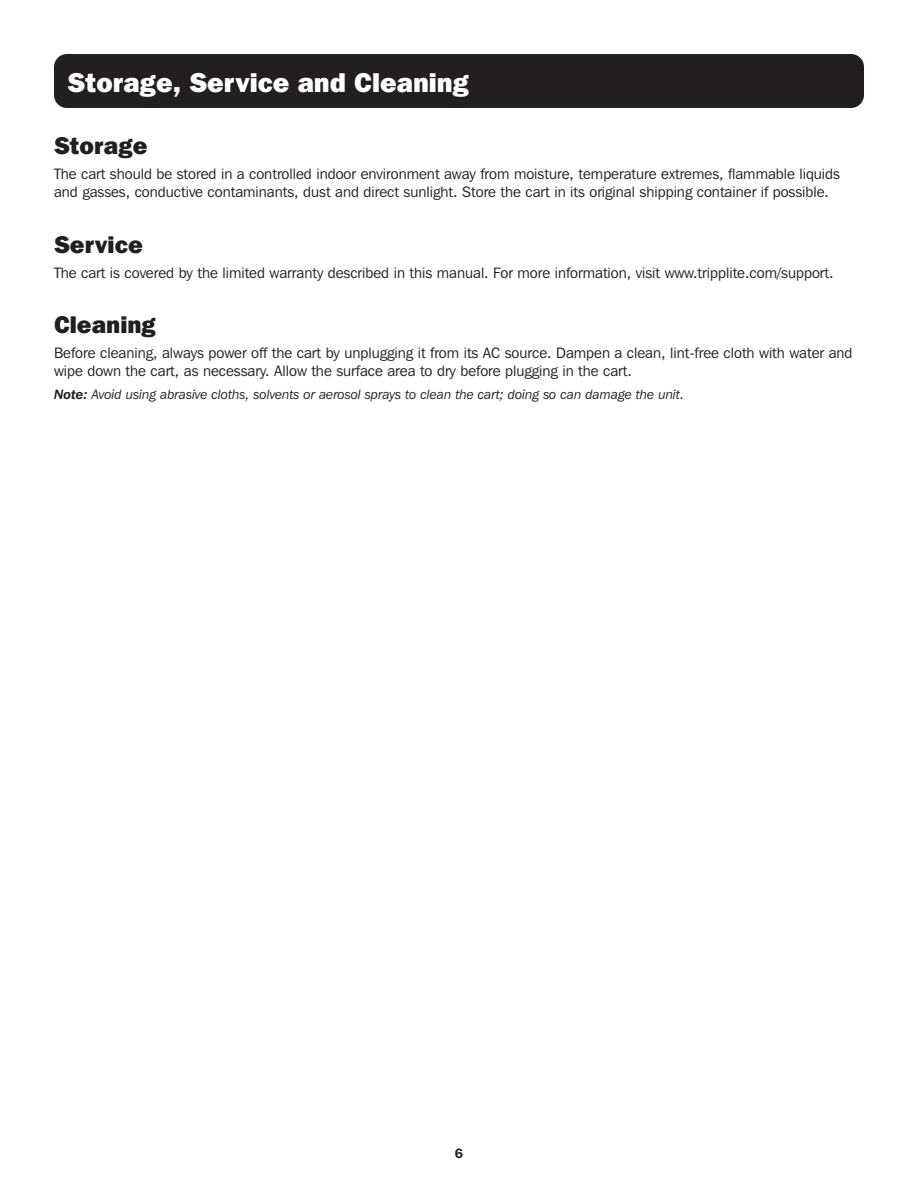
<style>
.page{position:relative;width:918px;height:1188px;background:#fff}
.page>*{position:absolute;margin:0;border:0;box-sizing:border-box;transform-origin:0 0}
.t1{font:800 27px "Franklin Gothic IT Cby BT";color:#fff}
.t2{font:800 24px "Franklin Gothic IT Cby BT";color:#231f20}
.t3{font:15px/18px "Franklin Gothic IT Cby BT";color:#231f20}
.t4{font:italic 13.5px "Franklin Gothic IT Cby BT";color:#231f20}
.t5{font:600 13.5px "Franklin Gothic IT Cby BT";color:#231f20}
.s1{font-weight:600}
</style>
<div class="page">
<div style="left:54px;top:54px;width:810px;height:54px;background:#231f20;border-radius:13px"></div>
<p class="t1" style="left:68px;top:65px;width:403px">Storage, Service and Cleaning</p>
<p class="t2" style="left:54px;top:131px;width:95px">Storage</p>
<p class="t3" style="left:54px;top:165px;width:788px">The cart should be stored in a controlled indoor environment away from moisture, temperature extremes, flammable liquids and gasses, conductive contaminants, dust and direct sunlight. Store the cart in its original shipping container if possible.</p>
<p class="t2" style="left:54px;top:229px;width:90px">Service</p>
<p class="t3" style="left:54px;top:263px;width:781px">The cart is covered by the limited warranty described in this manual. For more information, visit www.tripplite.com/support.</p>
<p class="t2" style="left:54px;top:310px;width:103px">Cleaning</p>
<p class="t3" style="left:54px;top:344px;width:800px">Before cleaning, always power off the cart by unplugging it from its AC source. Dampen a clean, lint-free cloth with water and wipe down the cart, as necessary. Allow the surface area to dry before plugging in the cart.</p>
<p class="t4" style="left:54px;top:386px;width:632px"><span class="s1">Note:</span> Avoid using abrasive cloths, solvents or aerosol sprays to clean the cart; doing so can damage the unit.</p>
<p class="t5" style="left:455px;top:1145px;width:10px">6</p>
</div>
